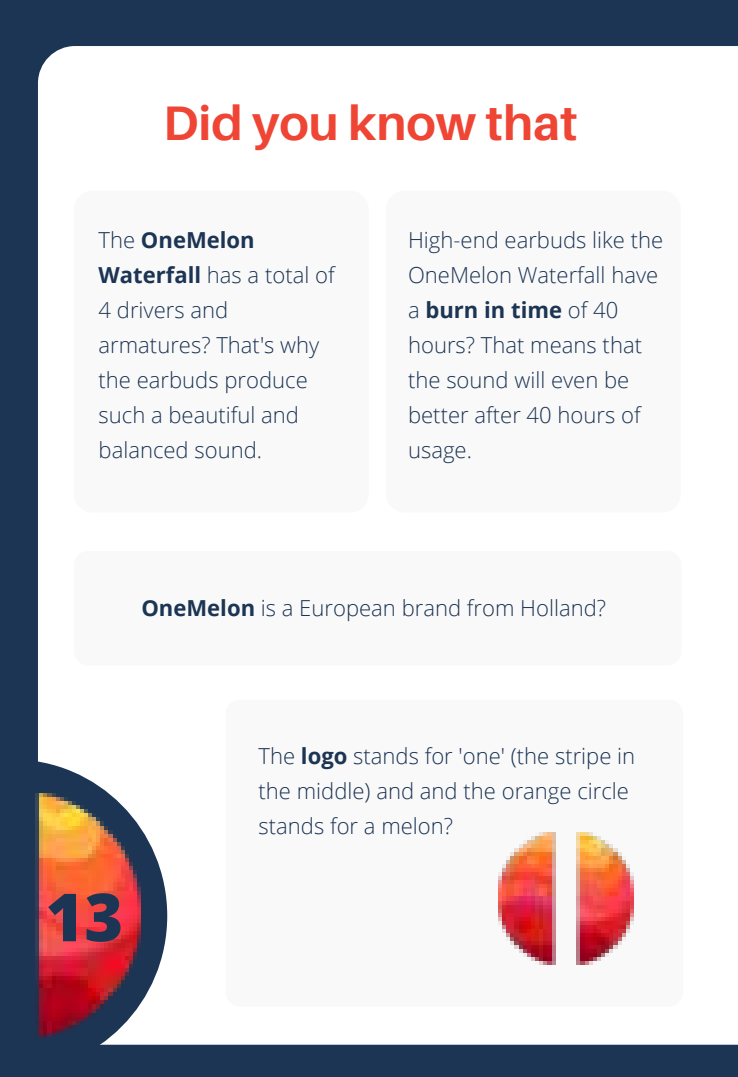
<style>
.page{position:relative;width:738px;height:1077px;background:#1c3554}
.page>*{position:absolute;margin:0;border:0;box-sizing:border-box;transform-origin:0 0}
.t1{font:800 66.4px "Open Sans";color:#1c3554}
.t2{font:700 48.4px "Aileron";color:#ef4534}
.t3{font:300 22px/34.8px "Open Sans";color:#1c3554}
.s1{font-weight:700}
</style>
<div class="page">
<div style="left:38px;top:46px;width:700px;height:999px;background:#fff"></div>
<div style="left:74px;top:551px;width:607px;height:114px;background:#f9f9f9;border-radius:14px"></div>
<div style="left:74px;top:191px;width:295px;height:322px;background:#f9f9f9;border-radius:19px"></div>
<div style="left:386px;top:191px;width:295px;height:322px;background:#f9f9f9;border-radius:19px"></div>
<div style="left:226px;top:700px;width:457px;height:307px;background:#f9f9f9;border-radius:14px"></div>
<img style="left:498px;top:832px;width:136px;height:132px">
<svg style="left:38px;top:759px;width:129px;height:286px;fill:#fff"></svg>
<img style="left:35px;top:793px;width:105px;height:244px">
<h2 class="t2" style="left:163px;top:97px;width:416px">Did you know that</h2>
<p class="t3" style="left:99px;top:222px;width:238px">The <span class="s1">OneMelon<br>Waterfall</span> has a total of<br>4 drivers and armatures? That's why the earbuds produce such a beautiful and balanced sound.</p>
<p class="t3" style="left:408px;top:222px;width:257px">High-end earbuds like the<br>OneMelon Waterfall have a <span class="s1">burn in time</span> of 40 hours? That means that the sound will even be better after 40 hours of usage.</p>
<p class="t3" style="left:141px;top:590px;width:466px"><span class="s1">OneMelon</span> is a European brand from Holland?</p>
<h1 class="t1" style="left:45px;top:867px;width:79px">13</h1>
<p class="t3" style="left:259px;top:738px;width:378px">The <span class="s1">logo</span> stands for 'one' (the stripe in the middle) and and the orange circle stands for a melon?</p>
</div>
